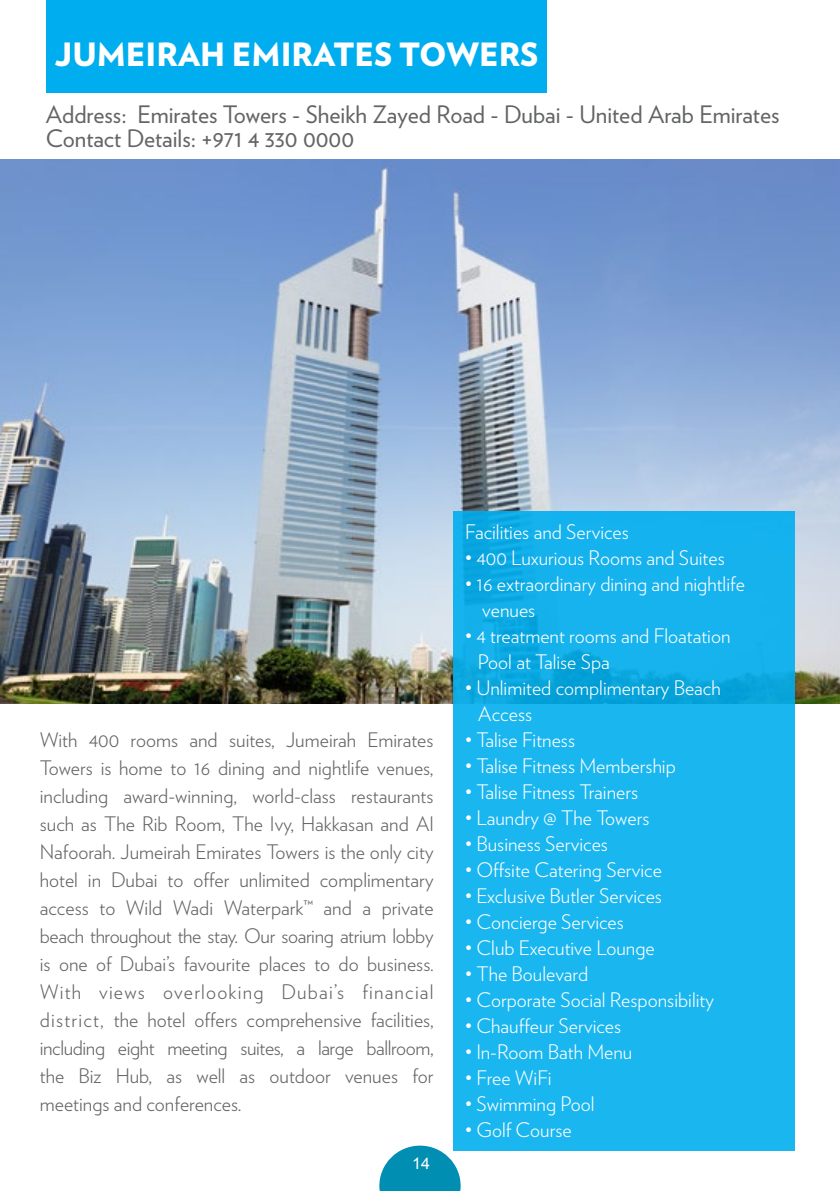
<style>
.page{position:relative;width:840px;height:1191px;background:#fff}
.page>*{position:absolute;margin:0;border:0;box-sizing:border-box;transform-origin:0 0}
.t1{font:900 32px "Verlag";color:#fff}
.t2{font:24px/24px "Verlag";color:#636466}
.t3{font:300 20px/28px "Verlag";color:#636466;text-align:justify}
.t4{font:300 20px/26px "Verlag";color:#fff}
.t5{font:16px "Arial";color:#fff}
</style>
<div class="page">
<svg style="left:379px;top:1145px;width:81px;height:46px"></svg>
<img style="left:0;top:160px;width:839px;height:543px">
<svg style="left:452px;top:511px;width:342px;height:639px;fill:#1ab6f0"></svg>
<div style="left:47px;top:0;width:499px;height:93px;background:#00aeef"></div>
<h1 class="t1" style="left:55px;top:28px;width:485px">JUMEIRAH EMIRATES TOWERS</h1>
<p class="t2" style="left:46px;top:101px;width:734px">Address: Emirates Towers - Sheikh Zayed Road - Dubai - United Arab Emirates<br>Contact Details: +971 4 330 0000</p>
<p class="t3" style="left:40px;top:725px;width:395px">With 400 rooms and suites, Jumeirah Emirates Towers is home to 16 dining and nightlife venues, including award-winning, world-class restaurants such as The Rib Room, The Ivy, Hakkasan and Al Nafoorah. Jumeirah Emirates Towers is the only city hotel in Dubai to offer unlimited complimentary access to Wild Wadi Waterpark™ and a private beach throughout the stay. Our soaring atrium lobby is one of Dubai’s favourite places to do business.<br>With views overlooking Dubai’s financial district, the hotel offers comprehensive facilities, including eight meeting suites, a large ballroom, the Biz Hub, as well as outdoor venues for meetings and conferences.</p>
<p class="t5" style="left:412px;top:1152px;width:19px">14</p>
<p class="t4" style="left:465px;top:517px;width:165px">Facilities and Services</p>
<p class="t4" style="left:465px;top:543px;width:261px">• 400 Luxurious Rooms and Suites</p>
<p class="t4" style="left:482px;top:569px;width:264px;text-indent:-17px">• 16 extraordinary dining and nightlife venues</p>
<p class="t4" style="left:477px;top:621px;width:254px;text-indent:-13px">• 4 treatment rooms and Floatation<br>Pool at Talise Spa</p>
<p class="t4" style="left:477px;top:673px;width:244px;text-indent:-13px">• Unlimited complimentary Beach<br>Access</p>
<p class="t4" style="left:465px;top:725px;width:111px">• Talise Fitness</p>
<p class="t4" style="left:465px;top:751px;width:212px">• Talise Fitness Membership</p>
<p class="t4" style="left:465px;top:777px;width:174px">• Talise Fitness Trainers</p>
<p class="t4" style="left:465px;top:803px;width:186px">• Laundry @ The Towers</p>
<p class="t4" style="left:465px;top:829px;width:144px">• Business Services</p>
<p class="t4" style="left:465px;top:855px;width:198px">• Offsite Catering Service</p>
<p class="t4" style="left:465px;top:881px;width:198px">• Exclusive Butler Services</p>
<p class="t4" style="left:465px;top:907px;width:160px">• Concierge Services</p>
<p class="t4" style="left:465px;top:933px;width:191px">• Club Executive Lounge</p>
<p class="t4" style="left:465px;top:959px;width:124px">• The Boulevard</p>
<p class="t4" style="left:465px;top:985px;width:250px">• Corporate Social Responsibility</p>
<p class="t4" style="left:465px;top:1011px;width:157px">• Chauffeur Services</p>
<p class="t4" style="left:465px;top:1037px;width:169px">• In-Room Bath Menu</p>
<p class="t4" style="left:465px;top:1063px;width:88px">• Free WiFi</p>
<p class="t4" style="left:465px;top:1089px;width:131px">• Swimming Pool</p>
<p class="t4" style="left:465px;top:1115px;width:108px">• Golf Course</p>
</div>
